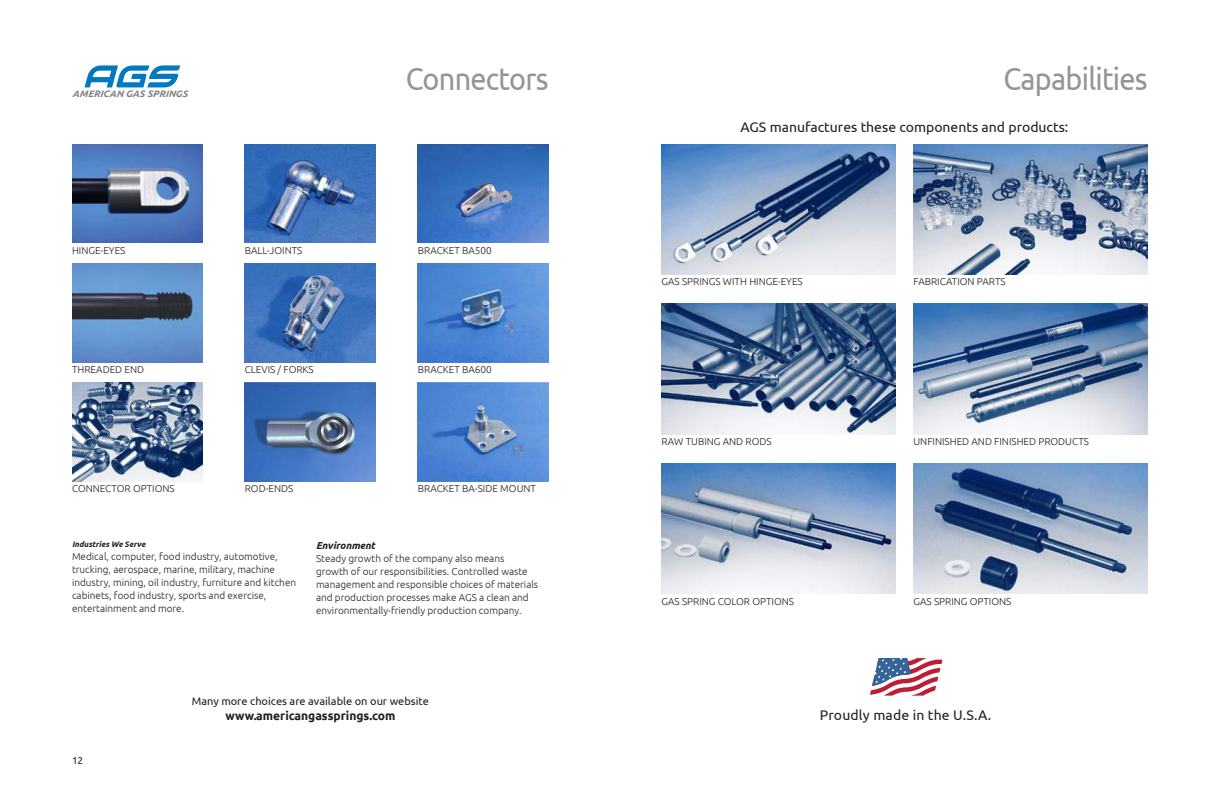
<style>
.page{position:relative;width:1224px;height:792px;background:#fff}
.page>*{position:absolute;margin:0;border:0;box-sizing:border-box;transform-origin:0 0}
.t1{font:32px "Ubuntu";letter-spacing:-.025em;color:#939598;scale:.9 1}
.t2{font:14px "Ubuntu";color:#231f20}
.t3{font:700 12px "Ubuntu";color:#231f20}
.t4{font:11px "Ubuntu";color:#231f20}
.t5{font:300 10px/13px "Ubuntu";color:#231f20}
.t6{font:italic 700 10px "Ubuntu";color:#231f20}
.t7{font:10px "Ubuntu";color:#231f20}
.t8{font:italic 700 9.3px "Ubuntu";color:#808285;scale:1.05 1}
.t9{font:italic 700 8px "Ubuntu";color:#231f20}
</style>
<div class="page">
<svg style="left:84px;top:65px;width:96px;height:22px"></svg>
<svg style="left:870px;top:658px;width:73px;height:38px"></svg>
<img style="left:662px;top:144px;width:234px;height:130px">
<img style="left:914px;top:144px;width:234px;height:130px">
<img style="left:662px;top:304px;width:234px;height:130px">
<img style="left:914px;top:463px;width:234px;height:131px">
<img style="left:662px;top:463px;width:234px;height:131px">
<img style="left:914px;top:304px;width:234px;height:130px">
<img style="left:72px;top:144px;width:130px;height:99px">
<img style="left:72px;top:263px;width:130px;height:99px">
<img style="left:418px;top:144px;width:130px;height:99px">
<img style="left:418px;top:263px;width:130px;height:99px">
<img style="left:418px;top:382px;width:130px;height:100px">
<img style="left:245px;top:144px;width:130px;height:99px">
<img style="left:245px;top:263px;width:130px;height:99px">
<img style="left:245px;top:382px;width:130px;height:100px">
<img style="left:72px;top:382px;width:130px;height:100px">
<p class="t8" style="left:72px;top:88px;width:111px">AMERICAN GAS SPRINGS</p>
<h1 class="t1" style="left:406px;top:60px;width:160px">Connectors</h1>
<h1 class="t1" style="left:1004px;top:60px;width:162px">Capabilities</h1>
<h2 class="t2" style="left:741px;top:119px;width:329px">AGS manufactures these components and products:</h2>
<p class="t5" style="left:72px;top:244px;width:55px">HINGE-EYES</p>
<p class="t5" style="left:245px;top:244px;width:59px">BALL-JOINTS</p>
<p class="t5" style="left:418px;top:244px;width:76px">BRACKET BA500</p>
<p class="t5" style="left:662px;top:275px;width:143px">GAS SPRINGS WITH HINGE-EYES</p>
<p class="t5" style="left:914px;top:275px;width:94px">FABRICATION PARTS</p>
<p class="t5" style="left:72px;top:363px;width:74px">THREADED END</p>
<p class="t5" style="left:245px;top:363px;width:70px">CLEVIS / FORKS</p>
<p class="t5" style="left:418px;top:363px;width:76px">BRACKET BA600</p>
<p class="t5" style="left:662px;top:435px;width:112px">RAW TUBING AND RODS</p>
<p class="t5" style="left:914px;top:435px;width:177px">UNFINISHED AND FINISHED PRODUCTS</p>
<p class="t5" style="left:72px;top:482px;width:104px">CONNECTOR OPTIONS</p>
<p class="t5" style="left:245px;top:482px;width:50px">ROD-ENDS</p>
<p class="t5" style="left:418px;top:482px;width:120px">BRACKET BA-SIDE MOUNT</p>
<p class="t9" style="left:72px;top:540px;width:75px">Industries We Serve</p>
<p class="t5" style="left:72px;top:550px;width:226px">Medical, computer, food industry, automotive, trucking, aerospace, marine, military, machine industry, mining, oil industry, furniture and kitchen cabinets, food industry, sports and exercise, entertainment and more.</p>
<p class="t6" style="left:316px;top:539px;width:60px">Environment</p>
<p class="t5" style="left:316px;top:551px;width:224px">Steady growth of the company also means growth of our responsibilities. Controlled waste management and responsible choices of materials and production processes make AGS a clean and environmentally-friendly production company.</p>
<p class="t7" style="left:72px;top:755px;width:13px">12</p>
<p class="t4" style="left:192px;top:695px;width:239px">Many more choices are available on our website</p>
<p class="t3" style="left:226px;top:709px;width:171px">www.americangassprings.com</p>
<p class="t5" style="left:662px;top:595px;width:134px">GAS SPRING COLOR OPTIONS</p>
<p class="t5" style="left:913px;top:595px;width:99px">GAS SPRING OPTIONS</p>
<h2 class="t2" style="left:820px;top:707px;width:173px">Proudly made in the U.S.A.</h2>
</div>
